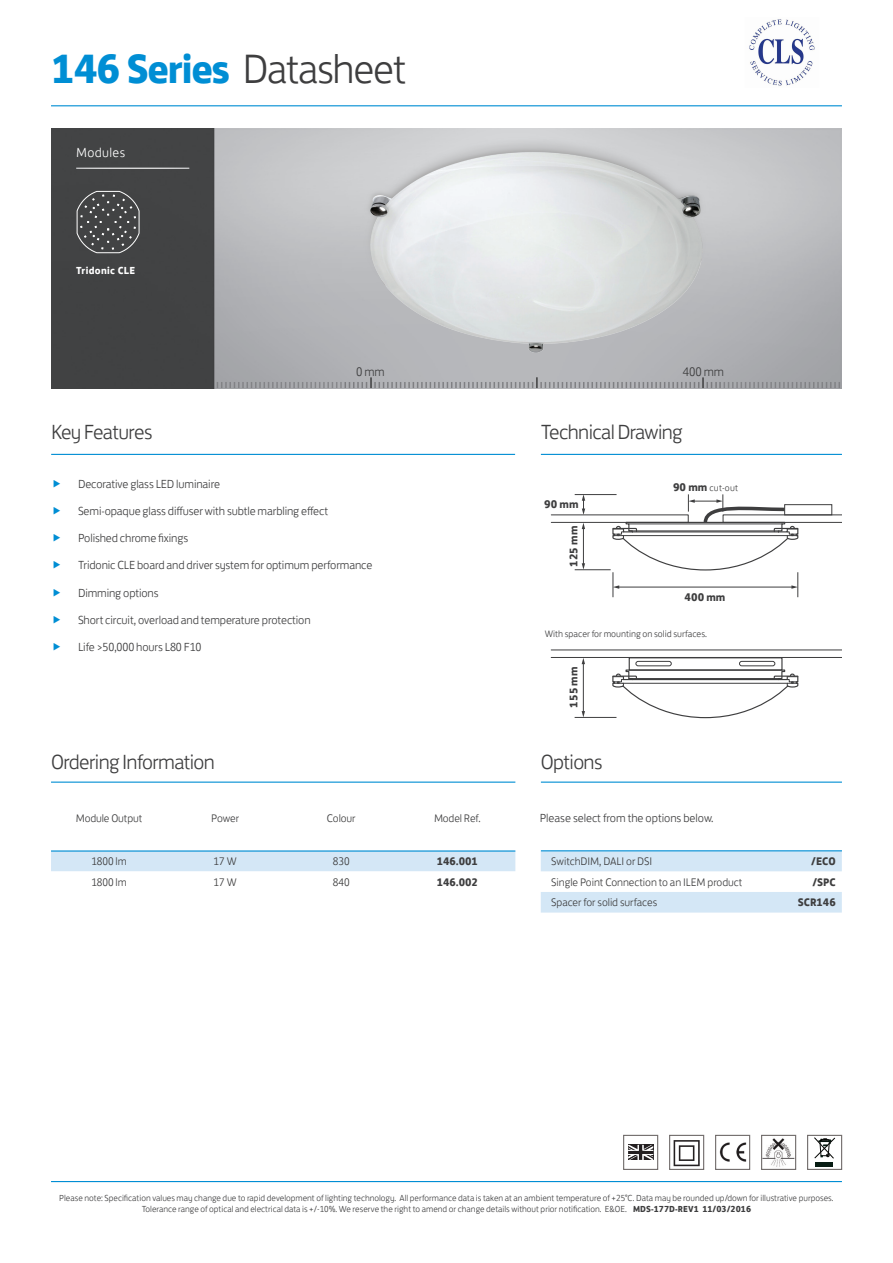
<style>
.page{position:relative;width:893px;height:1263px;background:#fff}
.page>*{position:absolute;margin:0;border:0;box-sizing:border-box;transform-origin:0 0}
.t1{font:700 42px "FS Jack";letter-spacing:-.03em;color:#008ed4}
.t2{font:300 21px "FS Jack";letter-spacing:-.03em;color:#3e3e3f}
.t3{font:300 13.5px "FS Jack";letter-spacing:.03em;color:#fff}
.t4{font:300 12.75px "FS Jack";letter-spacing:-.01em;color:#3e3e3f}
.t5{font:300 12px "FS Jack";letter-spacing:-.01em;color:#3e3e3f}
.t6{font:700 11.4px "FS Jack";color:#3e3e3f}
.t7{font:300 11.25px "FS Jack";letter-spacing:-.005em;color:#3e3e3f}
.t8{font:700 11.25px "FS Jack";color:#3e3e3f}
.t9{font:700 10.5px "FS Jack";letter-spacing:.03em;color:#fff}
.t10{font:300 9.45px "FS Jack";color:#3e3e3f}
.t11{font:300 9px/10.5px "FS Jack";color:#3e3e3f;text-align:center}
.s1{font-weight:300;color:#3e3e3f}
.s2{font-weight:700;font-size:11.4px}
.s3{font-weight:700}
</style>
<div class="page">
<svg style="left:541px;top:851px;width:301px;height:61px"></svg>
<div style="left:51px;top:852px;width:464px;height:19px;background:#d4e7f6"></div>
<hr style="left:51px;top:105px;width:791px;height:1px;background:#008ed4">
<hr style="left:51px;top:1181px;width:791px;height:1px;background:#008ed4">
<hr style="left:51px;top:454px;width:464px;height:1px;background:#008ed4">
<hr style="left:541px;top:454px;width:301px;height:1px;background:#008ed4">
<hr style="left:541px;top:781px;width:301px;height:2px;background:#008ed4">
<hr style="left:51px;top:781px;width:464px;height:2px;background:#008ed4">
<img style="left:51px;top:128px;width:791px;height:260px">
<img style="left:335px;top:129px;width:402px;height:248px">
<img style="left:763px;top:1138px;width:31px;height:29px">
<div style="left:761px;top:1135px;width:35px;height:35px;border:1px solid #716c6b"></div>
<img style="left:719px;top:1142px;width:28px;height:20px">
<div style="left:715px;top:1135px;width:35px;height:35px;border:1px solid #716c6b"></div>
<svg style="left:674px;top:1140px;width:26px;height:26px"></svg>
<div style="left:669px;top:1135px;width:35px;height:35px;border:1px solid #716c6b"></div>
<div style="left:815px;top:1162px;width:18px;height:5px;background:#071c13"></div>
<svg style="left:814px;top:1137px;width:21px;height:22px"></svg>
<div style="left:807px;top:1135px;width:35px;height:35px;border:1px solid #716c6b"></div>
<hr style="left:51px;top:850px;width:464px;height:2px;background:#008ed4">
<svg style="left:217px;top:377px;width:623px;height:11px;background:#a4a5a9"></svg>
<div style="left:623px;top:1135px;width:35px;height:35px;border:1px solid #716c6b"></div>
<svg style="left:628px;top:1145px;width:25px;height:15px"></svg>
<svg style="left:612px;top:669px;width:187px;height:50px"></svg>
<hr style="left:629px;top:678px;width:149px;height:1px;background:#3e3e3f">
<hr style="left:632px;top:679px;width:146px;height:1px;background:#3e3e3f">
<hr style="left:623px;top:683px;width:164px;height:1px;background:#3e3e3f">
<hr style="left:551px;top:657px;width:291px;height:1px;background:#3e3e3f">
<hr style="left:551px;top:650px;width:291px;height:1px;background:#3e3e3f">
<hr style="left:575px;top:717px;width:41px;height:1px;background:#3e3e3f">
<hr style="left:583px;top:663px;width:1px;height:49px;background:#3e3e3f">
<svg style="left:582px;top:711px;width:3px;height:6px"></svg>
<svg style="left:582px;top:658px;width:3px;height:6px"></svg>
<div style="left:629px;top:657px;width:153px;height:14px;border:1px solid #3e3e3f"></div>
<div style="left:636px;top:661px;width:36px;height:5px;border:1px solid #3e3e3f;border-radius:2px"></div>
<div style="left:739px;top:661px;width:36px;height:5px;border:1px solid #3e3e3f;border-radius:2px"></div>
<svg style="left:551px;top:494px;width:291px;height:103px"></svg>
<hr style="left:76px;top:168px;width:113px;height:1px;background:#fff">
<svg style="left:80px;top:195px;width:56px;height:54px;background:#505152"></svg>
<div style="left:77px;top:191px;width:62px;height:62px;border:1px solid #fff;border-radius:20px"></div>
<hr style="left:541px;top:850px;width:301px;height:1px;background:#008ed4">
<img style="left:749px;top:19px;width:66px;height:67px">
<h1 class="t1" style="left:51px;top:34px;width:357px">146 Series <span class="s1">Datasheet</span></h1>
<h3 class="t3" style="left:76px;top:141px;width:51px">Modules</h3>
<p class="t9" style="left:76px;top:261px;width:61px">Tridonic CLE</p>
<h3 class="t4" style="left:356px;top:362px;width:30px">0 mm</h3>
<h3 class="t4" style="left:683px;top:362px;width:43px">400 mm</h3>
<h2 class="t2" style="left:51px;top:415px;width:103px">Key Features</h2>
<h2 class="t2" style="left:541px;top:415px;width:143px">Technical Drawing</h2>
<h3 class="t5" style="left:78px;top:474px;width:144px">Decorative glass LED luminaire</h3>
<h3 class="t5" style="left:78px;top:502px;width:252px">Semi-opaque glass diffuser with subtle marbling effect</h3>
<h3 class="t5" style="left:78px;top:529px;width:112px">Polished chrome fixings</h3>
<h3 class="t5" style="left:78px;top:556px;width:296px">Tridonic CLE board and driver system for optimum performance</h3>
<h3 class="t5" style="left:78px;top:583px;width:82px">Dimming options</h3>
<h3 class="t5" style="left:78px;top:610px;width:234px">Short circuit, overload and temperature protection</h3>
<h3 class="t5" style="left:78px;top:637px;width:125px">Life &gt;50,000 hours L80 F10</h3>
<p class="t6" style="left:544px;top:494px;width:36px">90 mm</p>
<p class="t6" style="left:564px;top:567px;width:42px;rotate:-90deg">125 mm</p>
<p class="t10" style="left:673px;top:480px;width:67px"><span class="s2">90 mm</span> cut-out</p>
<p class="t6" style="left:685px;top:587px;width:42px">400 mm</p>
<p class="t10" style="left:545px;top:626px;width:164px">With spacer for mounting on solid surfaces.</p>
<p class="t6" style="left:564px;top:707px;width:42px;rotate:-90deg">155 mm</p>
<h2 class="t2" style="left:51px;top:745px;width:165px">Ordering Information</h2>
<h2 class="t2" style="left:541px;top:745px;width:63px">Options</h2>
<p class="t7" style="left:76px;top:809px;width:68px">Module Output</p>
<p class="t7" style="left:211px;top:809px;width:29px">Power</p>
<p class="t7" style="left:327px;top:809px;width:30px">Colour</p>
<p class="t7" style="left:434px;top:809px;width:48px">Model Ref.</p>
<p class="t7" style="left:91px;top:852px;width:37px">1800 lm</p>
<p class="t7" style="left:214px;top:852px;width:25px">17 W</p>
<p class="t7" style="left:333px;top:852px;width:18px">830</p>
<p class="t8" style="left:437px;top:852px;width:43px">146.001</p>
<p class="t7" style="left:91px;top:873px;width:37px">1800 lm</p>
<p class="t7" style="left:214px;top:873px;width:25px">17 W</p>
<p class="t7" style="left:333px;top:873px;width:18px">840</p>
<p class="t8" style="left:437px;top:872px;width:43px">146.002</p>
<h3 class="t5" style="left:540px;top:808px;width:175px">Please select from the options below.</h3>
<p class="t7" style="left:551px;top:852px;width:103px">SwitchDIM, DALI or DSI</p>
<p class="t8" style="left:811px;top:852px;width:26px">/ECO</p>
<p class="t7" style="left:551px;top:873px;width:193px">Single Point Connection to an ILEM product</p>
<p class="t8" style="left:812px;top:872px;width:25px">/SPC</p>
<p class="t7" style="left:551px;top:894px;width:107px">Spacer for solid surfaces</p>
<p class="t8" style="left:798px;top:893px;width:40px">SCR146</p>
<p class="t11" style="left:59px;top:1192px;width:776px">Please note: Specification values may change due to rapid development of lighting technology. All performance data is taken at an ambient temperature of +25°C. Data may be rounded up/down for illustrative purposes.<br>Tolerance range of optical and electrical data is +/-10%. We reserve the right to amend or change details without prior notification. E&amp;OE. <span class="s3">MDS-177D-REV1 11/03/2016</span></p>
</div>
